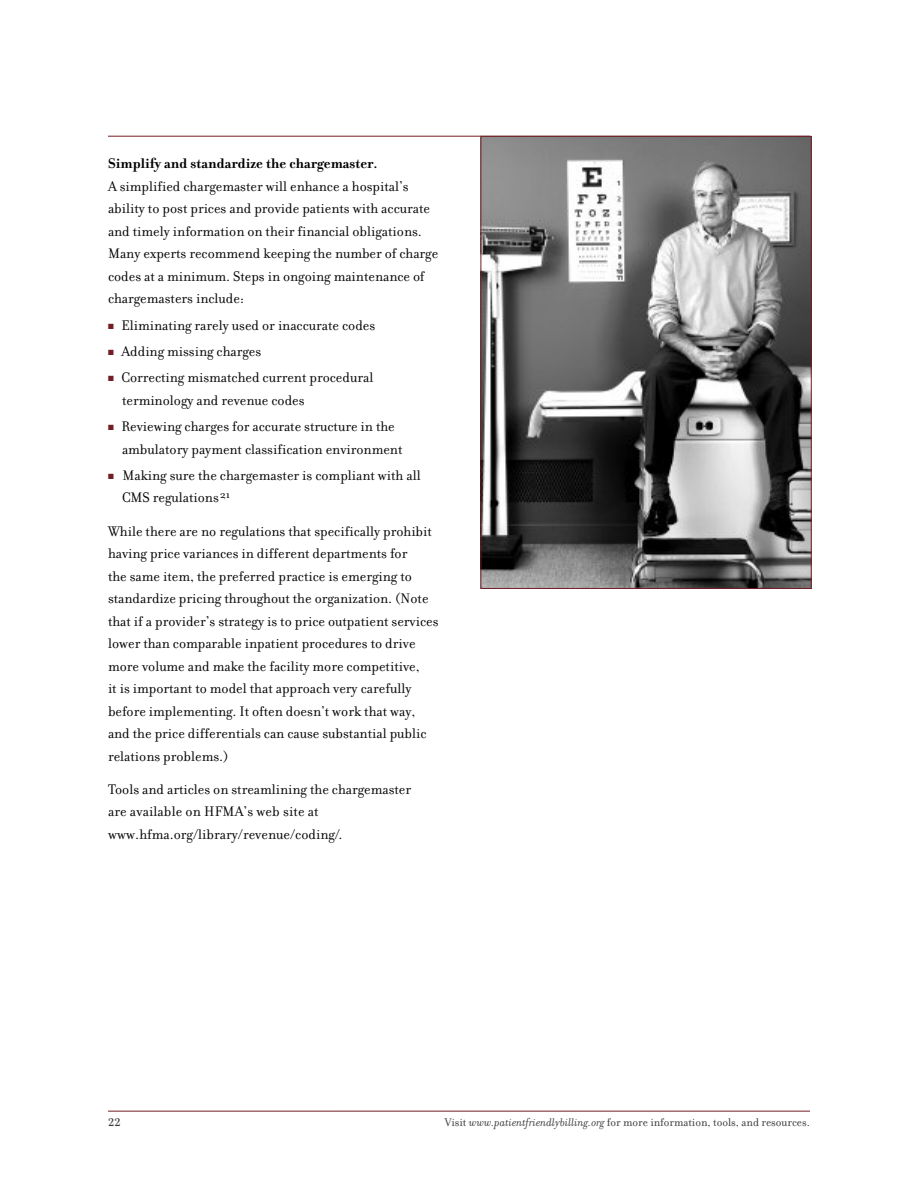
<style>
.page{position:relative;width:918px;height:1188px;background:#fff}
.page>*{position:absolute;margin:0;border:0;box-sizing:border-box;transform-origin:0 0}
.t1{font:15px/22.5px "Filosofia";color:#000}
.t2{font:700 15px "Filosofia";letter-spacing:.005em;color:#000}
.t3{font:12px "Filosofia";color:#363636}
.t4{font:12px "Filosofia Unicase";color:#363636}
.s1{color:#731d24}
.s2{font-style:italic}
</style>
<div class="page">
<hr style="left:108px;top:1111px;width:702px;height:1px;background:#731d24">
<hr style="left:108px;top:136px;width:702px;height:1px;background:#731d24">
<img style="left:483px;top:138px;width:326px;height:449px">
<div style="left:481px;top:136px;width:330px;height:453px;border:1px solid #731d24"></div>
<p class="t2" style="left:108px;top:155px;width:271px">Simplify and standardize the chargemaster.</p>
<p class="t1" style="left:108px;top:175px;width:332px">A simplified chargemaster will enhance a hospital’s ability to post prices and provide patients with accurate and timely information on their financial obligations.<br>Many experts recommend keeping the number of charge codes at a minimum. Steps in ongoing maintenance of chargemasters include:</p>
<p class="t1" style="left:108px;top:313px;width:269px"><span class="s1">■</span> Eliminating rarely used or inaccurate codes</p>
<p class="t1" style="left:108px;top:340px;width:155px"><span class="s1">■</span> Adding missing charges</p>
<p class="t1" style="left:122px;top:366px;width:253px;text-indent:-14px"><span class="s1">■</span> Correcting mismatched current procedural terminology and revenue codes</p>
<p class="t1" style="left:122px;top:415px;width:282px;text-indent:-14px"><span class="s1">■</span> Reviewing charges for accurate structure in the ambulatory payment classification environment</p>
<p class="t1" style="left:122px;top:463px;width:300px;text-indent:-14px"><span class="s1">■</span> Making sure the chargemaster is compliant with all<br>CMS regulations <sup>21</sup></p>
<p class="t1" style="left:108px;top:519px;width:332px">While there are no regulations that specifically prohibit having price variances in different departments for<br>the same item, the preferred practice is emerging to standardize pricing throughout the organization. (Note that if a provider’s strategy is to price outpatient services lower than comparable inpatient procedures to drive more volume and make the facility more competitive,<br>it is important to model that approach very carefully before implementing. It often doesn’t work that way, and the price differentials can cause substantial public relations problems.)</p>
<p class="t1" style="left:108px;top:778px;width:305px">Tools and articles on streamlining the chargemaster are available on HFMA’s web site at www.hfma.org/library/revenue/coding/.</p>
<p class="t4" style="left:108px;top:1114px;width:14px">22</p>
<p class="t3" style="left:445px;top:1114px;width:367px">Visit <span class="s2">www.patientfriendlybilling.org</span> for more information, tools, and resources.</p>
</div>
